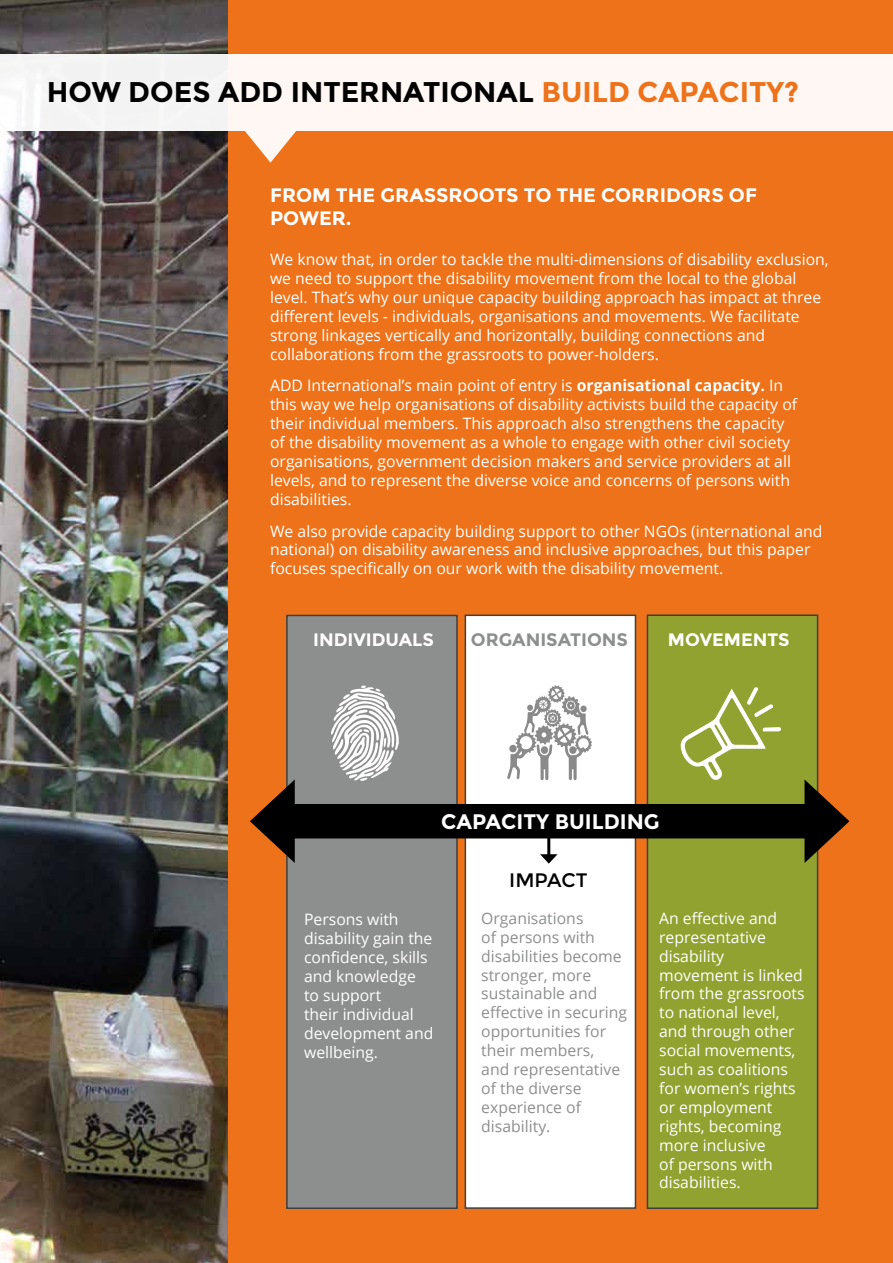
<style>
.page{position:relative;width:893px;height:1263px;background:#fff}
.page>*{position:absolute;margin:0;border:0;box-sizing:border-box;transform-origin:0 0}
.t1{font:700 28.5px "Montserrat";color:#000}
.t2{font:700 21px "Montserrat";color:#fff}
.t3{font:700 19.5px/23.4px "Montserrat";color:#fff}
.t4{font:19.5px "Montserrat";color:#000}
.t5{font:700 18px "Montserrat";color:#fff}
.t6{font:700 18px "Montserrat";color:#8d8e8e}
.t7{font:15.75px/18.9px "Open Sans";color:#fff}
.t8{font:15.75px/18.9px "Open Sans";color:#8d8e8e}
.s1{color:#ee7219}
.s2{font-weight:700}
</style>
<div class="page">
<img style="left:0;top:0;width:228px;height:1263px">
<div style="left:228px;top:0;width:665px;height:1263px;background:#ee7219"></div>
<div style="left:0;top:54px;width:893px;height:77px;background:#fef7f3"></div>
<svg style="left:245px;top:131px;width:51px;height:32px"></svg>
<div style="left:286px;top:615px;width:172px;height:594px;background:#8d8e8e;border:2px solid #3f3f3e"></div>
<div style="left:465px;top:614px;width:171px;height:595px;background:#fff;border:2px solid #3f3f3e"></div>
<div style="left:647px;top:614px;width:171px;height:595px;background:#91a230;border:2px solid #3f3f3e"></div>
<svg style="left:331px;top:686px;width:68px;height:95px"></svg>
<svg style="left:680px;top:687px;width:101px;height:93px"></svg>
<div style="left:280px;top:804px;width:540px;height:34px;background:#000"></div>
<svg style="left:250px;top:779px;width:45px;height:84px"></svg>
<svg style="left:804px;top:779px;width:45px;height:84px"></svg>
<svg style="left:507px;top:685px;width:85px;height:96px"></svg>
<hr style="left:547px;top:833px;width:3px;height:24px;background:#000">
<svg style="left:540px;top:854px;width:17px;height:10px"></svg>
<h1 class="t1" style="left:47px;top:75px;width:754px">HOW DOES ADD INTERNATIONAL <span class="s1">BUILD CAPACITY?</span></h1>
<p class="t3" style="left:270px;top:183px;width:488px">FROM THE GRASSROOTS TO THE CORRIDORS OF<br>POWER.</p>
<p class="t7" style="left:270px;top:250px;width:560px">We know that, in order to tackle the multi-dimensions of disability exclusion, we need to support the disability movement from the local to the global level. That’s why our unique capacity building approach has impact at three different levels - individuals, organisations and movements. We facilitate strong linkages vertically and horizontally, building connections and collaborations from the grassroots to power-holders.</p>
<p class="t7" style="left:270px;top:376px;width:529px">ADD International’s main point of entry is <span class="s2">organisational capacity.</span> In this way we help organisations of disability activists build the capacity of their individual members. This approach also strengthens the capacity of the disability movement as a whole to engage with other civil society organisations, government decision makers and service providers at all levels, and to represent the diverse voice and concerns of persons with disabilities.</p>
<p class="t7" style="left:270px;top:521px;width:554px">We also provide capacity building support to other NGOs (international and national) on disability awareness and inclusive approaches, but this paper focuses specifically on our work with the disability movement.</p>
<p class="t5" style="left:313px;top:629px;width:122px">INDIVIDUALS</p>
<p class="t6" style="left:471px;top:629px;width:159px">ORGANISATIONS</p>
<p class="t5" style="left:668px;top:629px;width:123px">MOVEMENTS</p>
<h2 class="t2" style="left:441px;top:809px;width:220px">CAPACITY BUILDING</h2>
<p class="t4" style="left:509px;top:868px;width:80px">IMPACT</p>
<p class="t7" style="left:304px;top:910px;width:131px">Persons with disability gain the confidence, skills and knowledge to support<br>their individual development and wellbeing.</p>
<p class="t8" style="left:481px;top:908px;width:147px">Organisations<br>of persons with disabilities become stronger, more sustainable and effective in securing opportunities for their members,<br>and representative of the diverse experience of disability.</p>
<p class="t7" style="left:659px;top:908px;width:147px">An effective and representative disability movement is linked from the grassroots to national level, and through other social movements, such as coalitions for women’s rights or employment rights, becoming more inclusive<br>of persons with disabilities.</p>
</div>
